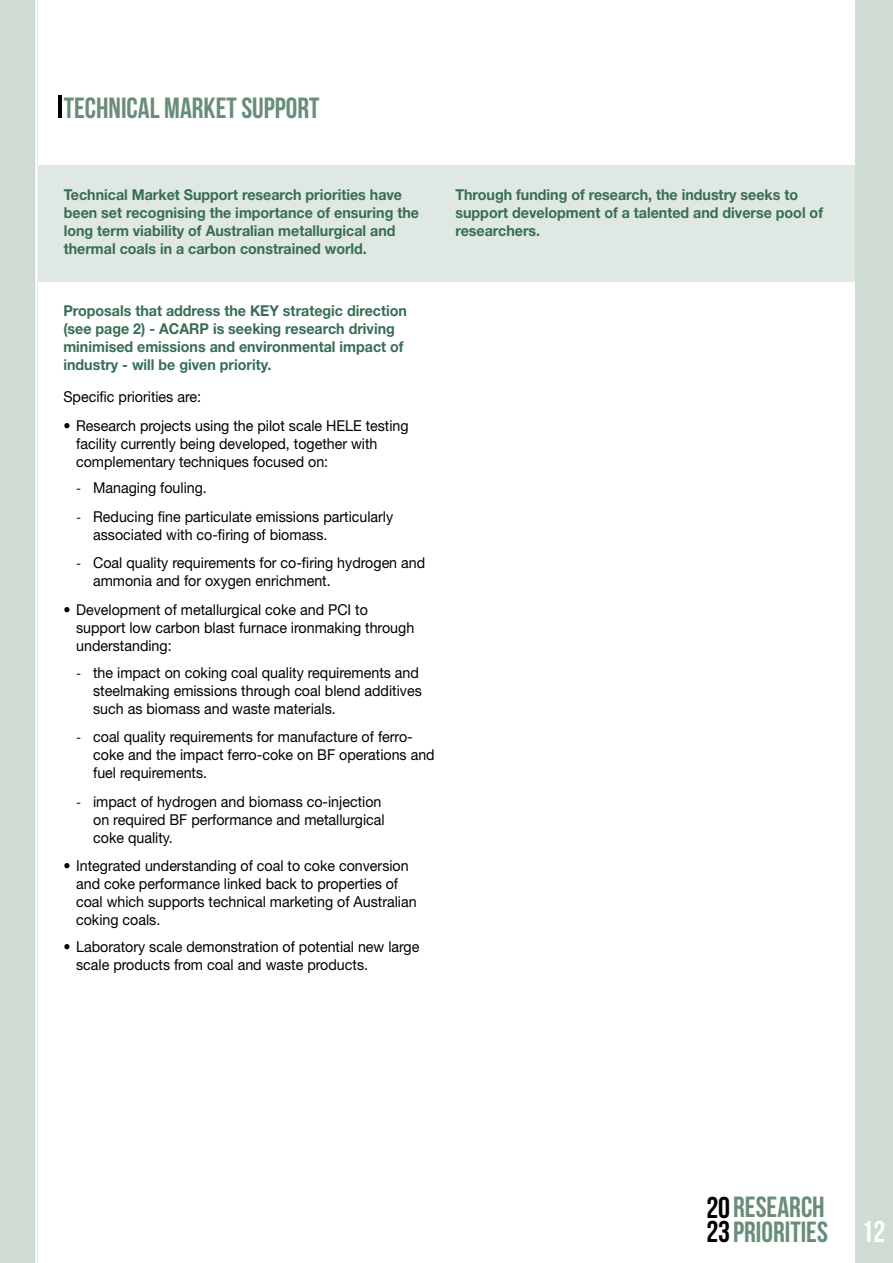
<style>
.page{position:relative;width:893px;height:1263px;background:#fff}
.page>*{position:absolute;margin:0;border:0;box-sizing:border-box;transform-origin:0 0}
.t1{font:29.25px/24.6px "Bebas Neue";color:#688d78}
.t2{font:15px/18px "Helvetica Neue LT Std";color:#000;scale:.95 1}
.t3{font:700 15px/18px "Helvetica Neue LT Std";color:#376e53;scale:.95 1}
.s1{font-family:"Calluna"}
.s2{font-size:30.15px;color:#000}
.s3{font-size:30.15px;color:#fff}
</style>
<div class="page">
<div style="left:855px;top:0;width:38px;height:1263px;background:#cfdcd4"></div>
<div style="left:0;top:0;width:37px;height:1263px;background:#cfdcd4"></div>
<hr style="left:58px;top:96px;width:4px;height:22px;background:#000">
<div style="left:35px;top:166px;width:820px;height:116px;background:#dfe8e2"></div>
<hr style="left:35px;top:0;width:2px;height:1263px;background:#fff">
<h1 class="t1" style="left:64px;top:95px;width:257px">TECHNICAL MARKET SUPPORT</h1>
<p class="t3" style="left:64px;top:185px;width:375px">Technical Market Support research priorities have been set recognising the importance of ensuring the long term viability of Australian metallurgical and thermal coals in a carbon constrained world.</p>
<p class="t3" style="left:455px;top:185px;width:388px">Through funding of research, the industry seeks to support development of a talented and diverse pool of researchers.</p>
<p class="t3" style="left:63px;top:302px;width:363px">Proposals that address the KEY strategic direction (see page 2) - ACARP is seeking research driving minimised emissions and environmental impact of industry - will be given priority.</p>
<p class="t2" style="left:63px;top:387px;width:146px">Specific priorities are:</p>
<p class="t2" style="left:76px;top:416px;width:352px;text-indent:-13px">• Research projects using the pilot scale HELE testing facility currently being developed, together with complementary techniques focused on:</p>
<p class="t2" style="left:76px;top:478px;width:139px"><span class="s1">-</span> Managing fouling.</p>
<p class="t2" style="left:93px;top:507px;width:317px;text-indent:-17px"><span class="s1">-</span> Reducing fine particulate emissions particularly associated with co-firing of biomass.</p>
<p class="t2" style="left:93px;top:554px;width:351px;text-indent:-17px"><span class="s1">-</span> Coal quality requirements for co-firing hydrogen and ammonia and for oxygen enrichment.</p>
<p class="t2" style="left:76px;top:600px;width:357px;text-indent:-13px">• Development of metallurgical coke and PCI to support low carbon blast furnace ironmaking through understanding:</p>
<p class="t2" style="left:93px;top:663px;width:347px;text-indent:-17px"><span class="s1">-</span> the impact on coking coal quality requirements and steelmaking emissions through coal blend additives such as biomass and waste materials.</p>
<p class="t2" style="left:93px;top:728px;width:361px;text-indent:-17px"><span class="s1">-</span> coal quality requirements for manufacture of ferro&shy;coke and the impact ferro-coke on BF operations and fuel requirements.</p>
<p class="t2" style="left:93px;top:792px;width:308px;text-indent:-17px"><span class="s1">-</span> impact of hydrogen and biomass co-injection on required BF performance and metallurgical coke quality.</p>
<p class="t2" style="left:76px;top:857px;width:360px;text-indent:-13px">• Integrated understanding of coal to coke conversion and coke performance linked back to properties of coal which supports technical marketing of Australian coking coals.</p>
<p class="t2" style="left:76px;top:937px;width:363px;text-indent:-13px">• Laboratory scale demonstration of potential new large scale products from coal and waste products.</p>
<h1 class="t1" style="left:706px;top:1194px;width:180px"><span class="s2">20</span>RESEARCH<br><span class="s2">23</span>PRIORITIES <span class="s3">12</span></h1>
</div>
